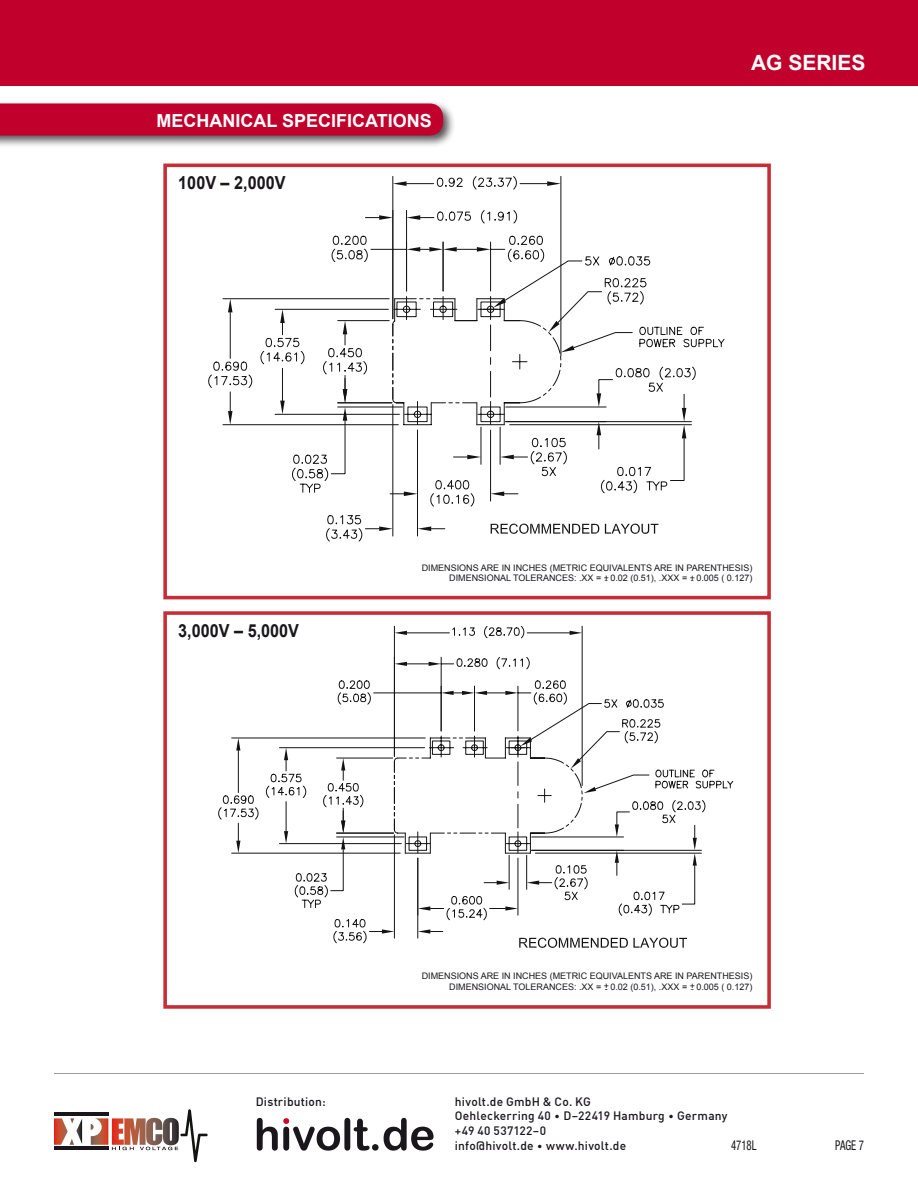
<style>
.page{position:relative;width:918px;height:1188px;background:#fff}
.page>*{position:absolute;margin:0;border:0;box-sizing:border-box;transform-origin:0 0}
.t1{font:700 21px "Arial";color:#fff}
.t2{font:700 18px "Arial";color:#1a171c;scale:.9 1}
.t3{font:700 18px "Arial";color:#fff}
.t4{font:condensed 13.5px "Helvetica Neue";color:#1a171c;scale:.8 1}
.t5{font:500 12px/14.9px "DIN Offc";letter-spacing:.02em;color:#1a171c}
.t6{font:9px/10.5px "Arial";color:#1a171c;text-align:right}
.s1{font-size:10.5px}
</style>
<div class="page">
<svg style="left:257px;top:1118px;width:177px;height:33px"></svg>
<hr style="left:54px;top:1073px;width:810px;height:1px;background:#9d9ea0">
<svg style="left:82px;top:1119px;width:9px;height:26px"></svg>
<hr style="left:54px;top:1113px;width:54px;height:3px;background:#1a171c">
<svg style="left:54px;top:1118px;width:28px;height:27px"></svg>
<svg style="left:91px;top:1109px;width:117px;height:53px"></svg>
<hr style="left:54px;top:1147px;width:54px;height:3px;background:#1a171c">
<div style="left:163px;top:164px;width:608px;height:435px;border:4px solid #c62d36"></div>
<div style="left:163px;top:611px;width:608px;height:398px;border:4px solid #c62d36"></div>
<div style="left:0;top:0;width:918px;height:86px;background:#c1002b"></div>
<div style="left:0;top:100px;width:456px;height:49px;background:#1a171c;opacity:.74"></div>
<div style="left:0;top:103px;width:443px;height:33px;background:#c1002b"></div>
<hr style="left:223px;top:298px;width:166px;height:1px;background:#121312">
<hr style="left:230px;top:312px;width:1px;height:46px;background:#121312">
<svg style="left:228px;top:299px;width:5px;height:13px"></svg>
<svg style="left:208px;top:361px;width:52px;height:65px"></svg>
<svg style="left:260px;top:176px;width:436px;height:365px"></svg>
<svg style="left:218px;top:626px;width:515px;height:322px"></svg>
<h2 class="t3" style="left:157px;top:108px;width:277px">MECHANICAL SPECIFICATIONS</h2>
<h2 class="t2" style="left:178px;top:171px;width:121px">100V – 2,000V</h2>
<h1 class="t1" style="left:751px;top:49px;width:116px">AG SERIES</h1>
<h2 class="t2" style="left:178px;top:618px;width:136px">3,000V – 5,000V</h2>
<p class="t6" style="left:422px;top:563px;width:332px">DIMENSIONS ARE IN INCHES (METRIC EQUIVALENTS ARE IN PARENTHESIS)<br>DIMENSIONAL TOLERANCES: .XX = +- 0.02 (0.51), .XXX = +- 0.005 ( 0.127)</p>
<h3 class="t5" style="left:256px;top:1094px;width:72px">Distribution:</h3>
<p class="t6" style="left:422px;top:971px;width:332px">DIMENSIONS ARE IN INCHES (METRIC EQUIVALENTS ARE IN PARENTHESIS)<br>DIMENSIONAL TOLERANCES: .XX = +- 0.02 (0.51), .XXX = +- 0.005 ( 0.127)</p>
<h3 class="t5" style="left:455px;top:1093px;width:274px">hivolt.de GmbH &amp; Co. KG<br>Oehleckerring 40 <span class="s1">•</span> D–22419 Hamburg <span class="s1">•</span> Germany +49 40 537122–0<br>info@hivolt.de <span class="s1">•</span> www.hivolt.de</h3>
<h3 class="t4" style="left:731px;top:1138px;width:33px">4718L</h3>
<h3 class="t4" style="left:835px;top:1138px;width:37px">PAGE 7</h3>
</div>
